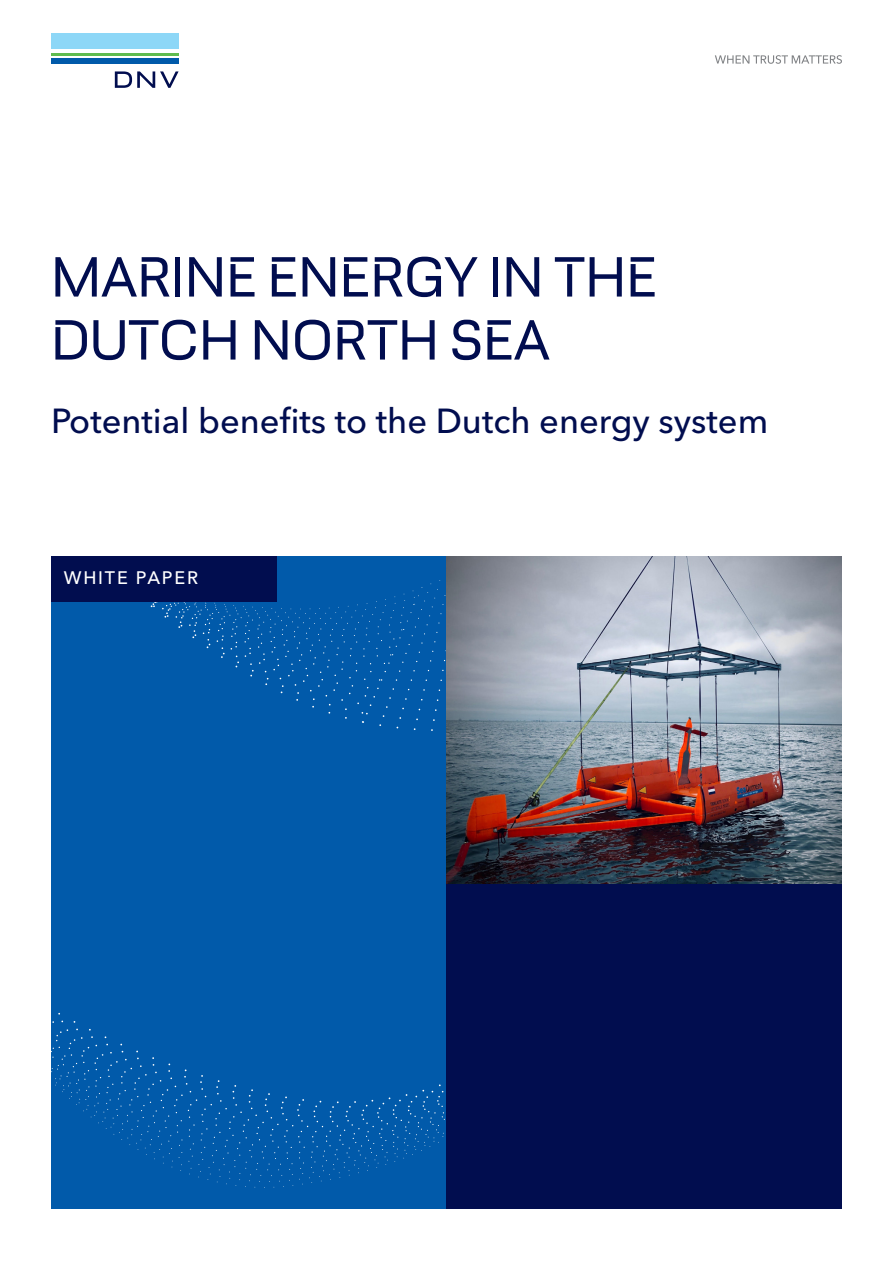
<style>
.page{position:relative;width:893px;height:1263px;background:#fff}
.page>*{position:absolute;margin:0;border:0;box-sizing:border-box;transform-origin:0 0}
.Title_40pt{font:52.5px/63px "DNV Display";letter-spacing:.01em;color:#010d4f}
.Information{font:500 34.5px "Avenir Next LT Pro";color:#010d4f}
.Tab_15pt{font:500 18px "Avenir Next LT Pro";letter-spacing:.1em;color:#fff}
</style>
<div class="page">
<div style="left:51px;top:556px;width:395px;height:656px;background:#015aaa"></div>
<svg style="left:51px;top:556px;width:395px;height:547px"></svg>
<img style="left:446px;top:556px;width:396px;height:328px">
<div style="left:446px;top:884px;width:396px;height:329px;background:#010d4f"></div>
<div style="left:51px;top:556px;width:225px;height:45px;background:#010d4f"></div>
<div style="left:51px;top:33px;width:128px;height:16px;background:#8dd7f7"></div>
<hr style="left:51px;top:54px;width:128px;height:2px;background:#5fbb4e">
<div style="left:51px;top:59px;width:128px;height:5px;background:#015aaa"></div>
<svg style="left:115px;top:71px;width:64px;height:17px"></svg>
<svg style="left:715px;top:55px;width:127px;height:9px"></svg>
<div style="left:38px;top:1209px;width:821px;height:22px;background:#fff"></div>
<p class="Title_40pt" style="left:51px;top:244px;width:607px">MARINE ENERGY IN THE<br>DUTCH NORTH SEA</p>
<p class="Information" style="left:51px;top:400px;width:719px">Potential benefits to the Dutch energy system</p>
<p class="Tab_15pt" style="left:64px;top:567px;width:136px">WHITE PAPER</p>
</div>
